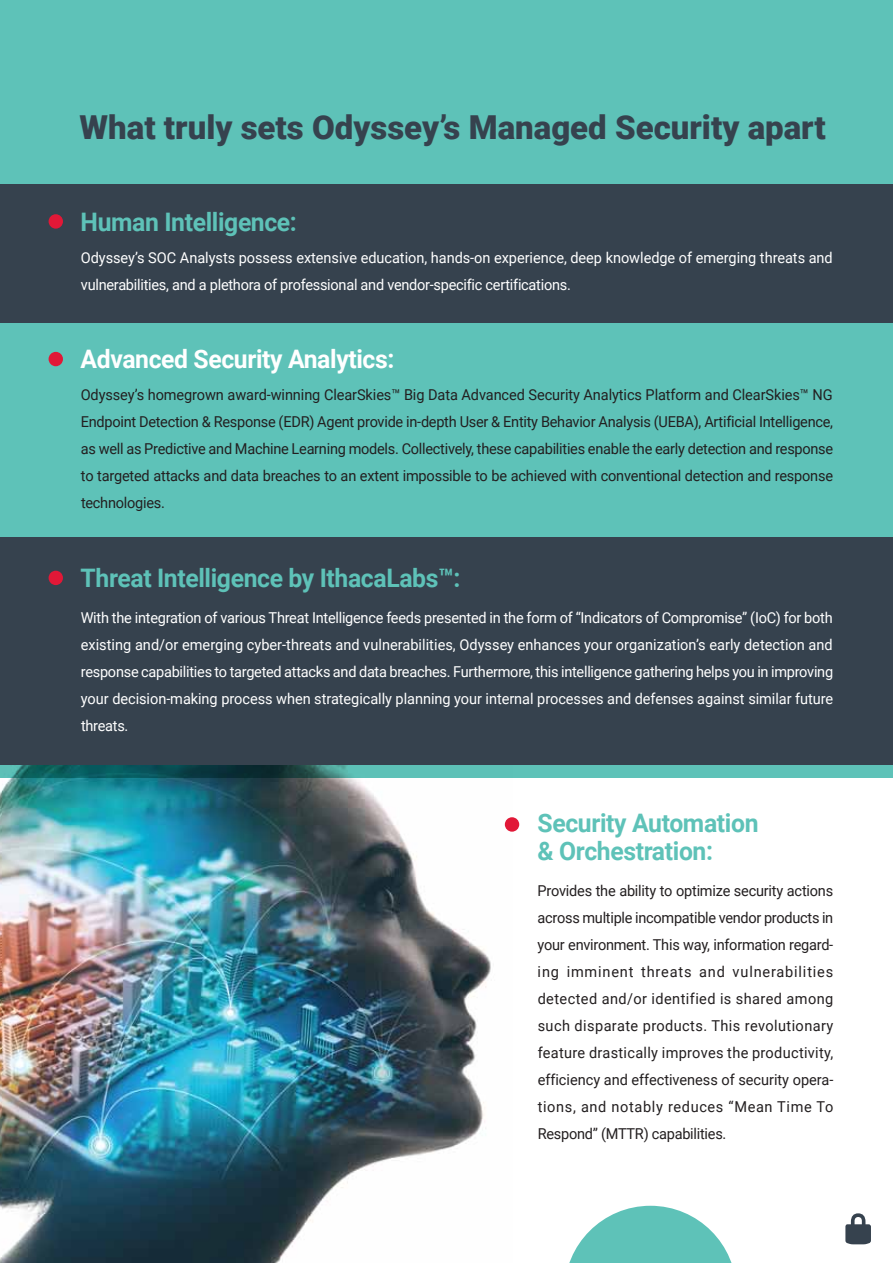
<style>
.page{position:relative;width:893px;height:1263px;background:#fff}
.page>*{position:absolute;margin:0;border:0;box-sizing:border-box;transform-origin:0 0}
.t1{font:900 33px "Roboto";color:#36424e}
.t2{font:700 25.5px/28.5px "Roboto";letter-spacing:-.015em;color:#5ec2b8}
.t3{font:700 25.5px "Roboto";letter-spacing:-.015em;color:#fff}
.t4{font:15px/27px "Roboto";letter-spacing:-.015em;color:#231f20;text-align:justify}
.t5{font:15px/27px "Roboto";letter-spacing:-.005em;color:#fff}
</style>
<div class="page">
<div style="left:0;top:0;width:893px;height:778px;background:#5ec2b8"></div>
<svg style="left:569px;top:1206px;width:163px;height:57px"></svg>
<img style="left:0;top:765px;width:508px;height:498px">
<div style="left:0;top:184px;width:893px;height:139px;background:#36424e"></div>
<svg style="left:845px;top:1213px;width:26px;height:31px"></svg>
<div style="left:0;top:537px;width:893px;height:228px;background:#36424e"></div>
<div style="left:49px;top:214px;width:14px;height:15px;background:#e11837;border-radius:50%"></div>
<div style="left:49px;top:352px;width:14px;height:14px;background:#e11837;border-radius:50%"></div>
<div style="left:505px;top:817px;width:14px;height:15px;background:#e11837;border-radius:50%"></div>
<div style="left:49px;top:571px;width:14px;height:14px;background:#e11837;border-radius:50%"></div>
<h1 class="t1" style="left:80px;top:104px;width:748px">What truly sets Odyssey’s Managed Security apart</h1>
<h2 class="t2" style="left:81px;top:207px;width:218px">Human Intelligence:</h2>
<p class="t5" style="left:81px;top:244px;width:754px">Odyssey’s SOC Analysts possess extensive education, hands-on experience, deep knowledge of emerging threats and vulnerabilities, and a plethora of professional and vendor-specific certifications.</p>
<h2 class="t3" style="left:81px;top:341px;width:315px">Advanced Security Analytics:</h2>
<p class="t4" style="left:81px;top:380px;width:754px">Odyssey’s homegrown award-winning ClearSkies™ Big Data Advanced Security Analytics Platform and ClearSkies™ NG Endpoint Detection &amp; Response (EDR) Agent provide in-depth User &amp; Entity Behavior Analysis (UEBA), Artificial Intelligence, as well as Predictive and Machine Learning models. Collectively, these capabilities enable the early detection and response to targeted attacks and data breaches to an extent impossible to be achieved with conventional detection and response technologies.</p>
<h2 class="t2" style="left:81px;top:563px;width:381px">Threat Intelligence by IthacaLabs™:</h2>
<p class="t5" style="left:81px;top:604px;width:754px;text-align:justify">With the integration of various Threat Intelligence feeds presented in the form of “Indicators of Compromise” (IoC) for both existing and/or emerging cyber-threats and vulnerabilities, Odyssey enhances your organization’s early detection and response capabilities to targeted attacks and data breaches. Furthermore, this intelligence gathering helps you in improving your decision-making process when strategically planning your internal processes and defenses against similar future threats.</p>
<h2 class="t2" style="left:538px;top:807px;width:222px">Security Automation &amp; Orchestration:</h2>
<p class="t4" style="left:538px;top:877px;width:297px">Provides the ability to optimize security actions across multiple incompatible vendor products in your environment. This way, information regard&shy;ing imminent threats and vulnerabilities detected and/or identified is shared among such disparate products. This revolutionary feature drastically improves the productivity, efficiency and effectiveness of security opera&shy;tions, and notably reduces “Mean Time To Respond” (MTTR) capabilities.</p>
</div>
